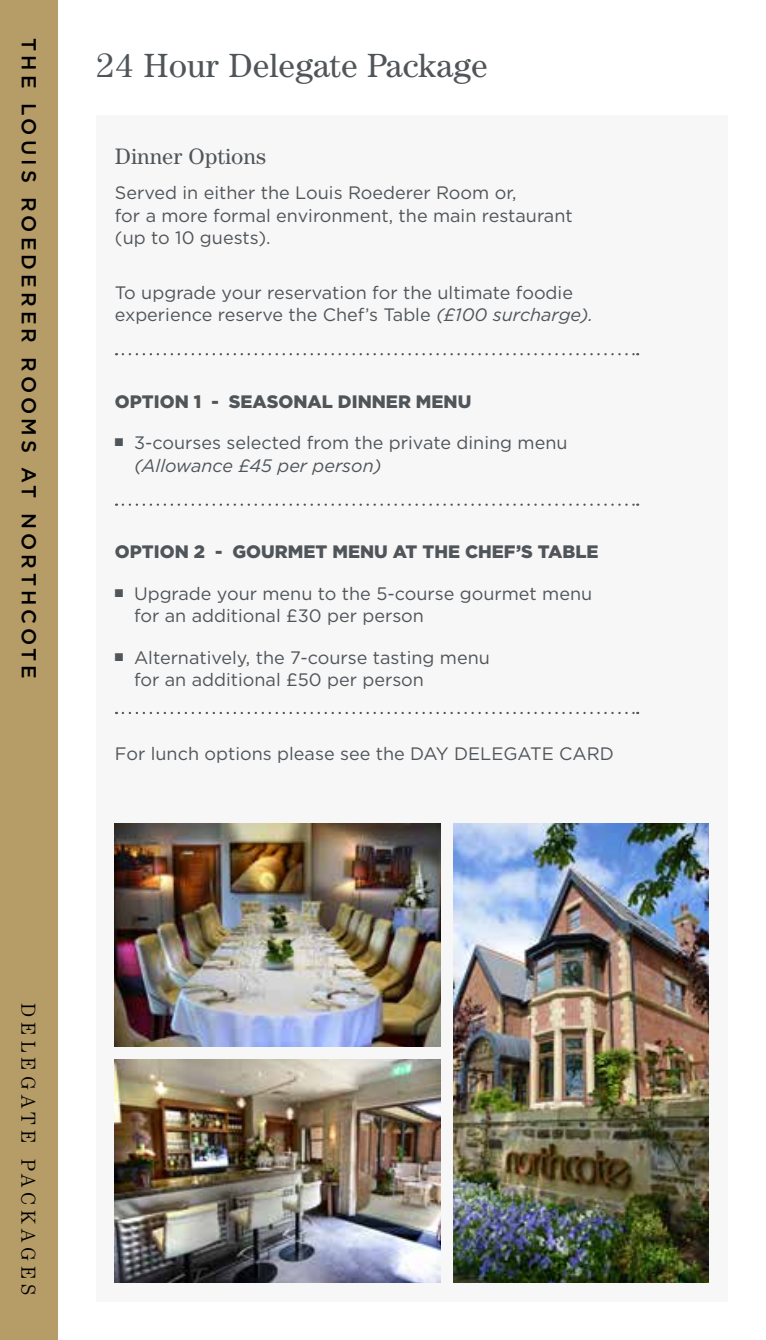
<style>
.page{position:relative;width:766px;height:1340px;background:#fff}
.page>*{position:absolute;margin:0;border:0;box-sizing:border-box;transform-origin:0 0}
.t1{font:33.75px "Century IT Cby BT";color:#505559}
.t2{font:22.5px "Century IT Cby BT";color:#505559}
.t3{font:500 20.25px "Gotham";letter-spacing:.2em;color:#000}
.t4{font:300 20.25px "Century IT Cby BT";letter-spacing:.25em;color:#000}
.t5{font:18px/22.5px "Gotham";color:#505559}
.t6{font:900 18px "Gotham";color:#505559}
.s1{font-style:italic}
</style>
<div class="page">
<div style="left:96px;top:115px;width:631px;height:1186px;background:#f7f7f8"></div>
<svg style="left:123px;top:353px;width:515px;height:2px"></svg>
<svg style="left:123px;top:503px;width:515px;height:3px"></svg>
<svg style="left:123px;top:712px;width:515px;height:2px"></svg>
<img style="left:115px;top:823px;width:325px;height:223px">
<img style="left:115px;top:1059px;width:325px;height:223px">
<img style="left:453px;top:823px;width:255px;height:459px">
<div style="left:0;top:0;width:57px;height:1339px;background:#b69d68"></div>
<p class="t3" style="left:42px;top:38px;width:642px;rotate:90deg">THE LOUIS ROEDERER ROOMS AT NORTHCOTE</p>
<h1 class="t1" style="left:96px;top:44px;width:393px">24 Hour Delegate Package</h1>
<p class="t2" style="left:115px;top:142px;width:152px">Dinner Options</p>
<p class="t5" style="left:115px;top:181px;width:459px">Served in either the Louis Roederer Room or,<br>for a more formal environment, the main restaurant (up to 10 guests).</p>
<p class="t5" style="left:115px;top:281px;width:479px">To upgrade your reservation for the ultimate foodie experience reserve the Chef’s Table <span class="s1">(£100 surcharge).</span></p>
<p class="t6" style="left:115px;top:389px;width:358px">OPTION 1 - SEASONAL DINNER MENU</p>
<p class="t5" style="left:134px;top:431px;width:435px;text-indent:-19px">■ 3-courses selected from the private dining menu <span class="s1">(Allowance £45 per person)</span></p>
<p class="t6" style="left:115px;top:539px;width:485px">OPTION 2 - GOURMET MENU AT THE CHEF’S TABLE</p>
<p class="t5" style="left:134px;top:581px;width:459px;text-indent:-19px">■ Upgrade your menu to the 5-course gourmet menu for an additional £30 per person</p>
<p class="t5" style="left:134px;top:645px;width:357px;text-indent:-19px">■ Alternatively, the 7-course tasting menu for an additional £50 per person</p>
<p class="t5" style="left:115px;top:742px;width:500px">For lunch options please see the DAY DELEGATE CARD</p>
<p class="t4" style="left:41px;top:1003px;width:294px;rotate:90deg">DELEGATE PACKAGES</p>
</div>
